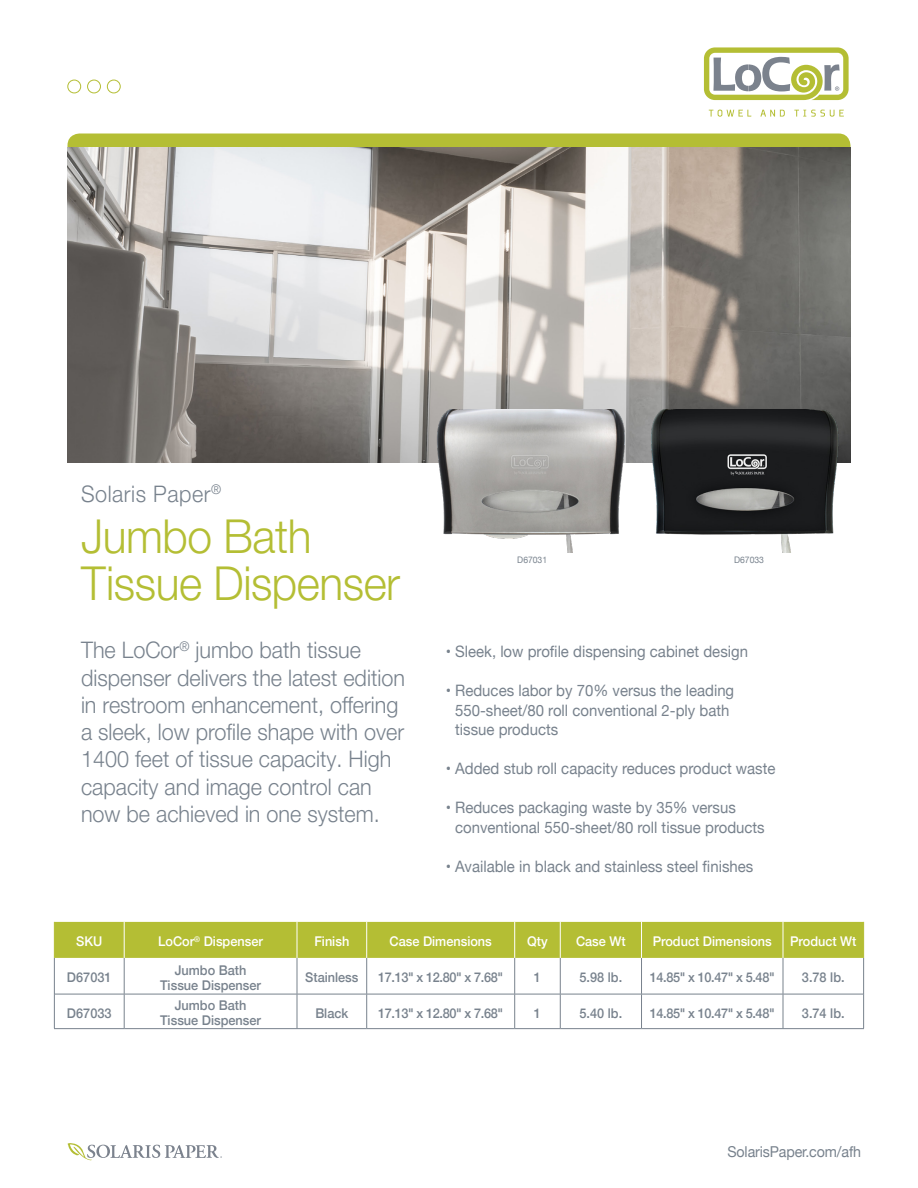
<style>
.page{position:relative;width:918px;height:1188px;background:#fff}
.page>*{position:absolute;margin:0;border:0;box-sizing:border-box;transform-origin:0 0}
.t1{font:300 46.65px/46.5px "Helvetica Neue LT Pro";letter-spacing:-.01em;color:#b4be34;scale:.95 1}
.t2{font:300 22.8px/27.3px "Helvetica Neue LT Pro";color:#78828d;scale:.95 1}
.t3{font:300 22.8px "Helvetica Neue LT Pro";letter-spacing:.025em;color:#78828d;scale:.95 1}
.t4{font:15.75px/19.5px "Helvetica Neue";color:#78828d;scale:.95 1}
.t5{font:15px "Helvetica Neue";letter-spacing:-.01em;color:#78828d;scale:.95 1}
.t6{font:500 13.35px/14.9px "Helvetica Neue";color:#78828d;text-align:center;scale:.95 1}
.t7{font:500 13.35px "Helvetica Neue";color:#fff;scale:.95 1}
.t8{font:9px "Helvetica Neue";color:#78828d;scale:.95 1}
</style>
<div class="page">
<div style="left:55px;top:922px;width:808px;height:36px;background:#b4be34"></div>
<hr style="left:54px;top:958px;width:1px;height:36px;background:#78828d">
<hr style="left:124px;top:958px;width:1px;height:36px;background:#78828d">
<hr style="left:297px;top:958px;width:1px;height:36px;background:#78828d">
<hr style="left:366px;top:958px;width:1px;height:36px;background:#78828d">
<hr style="left:514px;top:958px;width:1px;height:36px;background:#78828d">
<hr style="left:560px;top:958px;width:1px;height:36px;background:#78828d">
<hr style="left:641px;top:958px;width:1px;height:36px;background:#78828d">
<hr style="left:783px;top:958px;width:1px;height:36px;background:#78828d">
<hr style="left:863px;top:958px;width:1px;height:36px;background:#78828d">
<hr style="left:54px;top:994px;width:1px;height:34px;background:#78828d">
<hr style="left:124px;top:994px;width:1px;height:34px;background:#78828d">
<hr style="left:297px;top:994px;width:1px;height:34px;background:#78828d">
<hr style="left:366px;top:994px;width:1px;height:34px;background:#78828d">
<hr style="left:514px;top:994px;width:1px;height:34px;background:#78828d">
<hr style="left:560px;top:994px;width:1px;height:34px;background:#78828d">
<hr style="left:641px;top:994px;width:1px;height:34px;background:#78828d">
<hr style="left:783px;top:994px;width:1px;height:34px;background:#78828d">
<hr style="left:863px;top:994px;width:1px;height:34px;background:#78828d">
<hr style="left:297px;top:922px;width:1px;height:36px;background:#fff">
<hr style="left:366px;top:922px;width:1px;height:36px;background:#fff">
<hr style="left:514px;top:922px;width:1px;height:36px;background:#fff">
<hr style="left:560px;top:922px;width:1px;height:36px;background:#fff">
<hr style="left:641px;top:922px;width:1px;height:36px;background:#fff">
<hr style="left:783px;top:922px;width:1px;height:36px;background:#fff">
<hr style="left:55px;top:994px;width:69px;height:1px;background:#78828d">
<hr style="left:124px;top:994px;width:173px;height:1px;background:#78828d">
<hr style="left:297px;top:994px;width:70px;height:1px;background:#78828d">
<hr style="left:367px;top:994px;width:148px;height:1px;background:#78828d">
<hr style="left:515px;top:994px;width:45px;height:1px;background:#78828d">
<hr style="left:560px;top:994px;width:82px;height:1px;background:#78828d">
<hr style="left:642px;top:994px;width:141px;height:1px;background:#78828d">
<hr style="left:783px;top:994px;width:80px;height:1px;background:#78828d">
<hr style="left:54px;top:1028px;width:70px;height:1px;background:#78828d">
<hr style="left:124px;top:1028px;width:173px;height:1px;background:#78828d">
<hr style="left:297px;top:1028px;width:70px;height:1px;background:#78828d">
<hr style="left:367px;top:1028px;width:148px;height:1px;background:#78828d">
<hr style="left:515px;top:1028px;width:45px;height:1px;background:#78828d">
<hr style="left:560px;top:1028px;width:82px;height:1px;background:#78828d">
<hr style="left:642px;top:1028px;width:141px;height:1px;background:#78828d">
<hr style="left:783px;top:1028px;width:81px;height:1px;background:#78828d">
<hr style="left:124px;top:922px;width:1px;height:36px;background:#fff">
<hr style="left:54px;top:922px;width:1px;height:36px;background:#b4be34">
<hr style="left:863px;top:922px;width:1px;height:36px;background:#b4be34">
<div style="left:68px;top:134px;width:782px;height:26px;background:#b4be34;border-radius:12px"></div>
<img style="left:68px;top:147px;width:782px;height:315px">
<svg style="left:68px;top:1143px;width:154px;height:17px"></svg>
<svg style="left:704px;top:47px;width:145px;height:53px"></svg>
<svg style="left:709px;top:110px;width:42px;height:7px"></svg>
<svg style="left:760px;top:110px;width:25px;height:7px"></svg>
<svg style="left:794px;top:110px;width:50px;height:7px"></svg>
<div style="left:67px;top:80px;width:14px;height:13px;border:1px solid #b4be34;border-radius:50%"></div>
<div style="left:87px;top:80px;width:14px;height:13px;border:1px solid #b4be34;border-radius:50%"></div>
<div style="left:107px;top:80px;width:14px;height:13px;border:1px solid #b4be34;border-radius:50%"></div>
<img style="left:418px;top:409px;width:226px;height:144px">
<img style="left:646px;top:409px;width:195px;height:144px">
<p class="t3" style="left:81px;top:480px;width:149px">Solaris Paper<sup>®</sup></p>
<p class="t1" style="left:81px;top:513px;width:338px">Jumbo Bath<br>Tissue Dispenser</p>
<p class="t2" style="left:81px;top:636px;width:343px">The LoCor<sup>®</sup> jumbo bath tissue dispenser delivers the latest edition in restroom enhancement, offering a sleek, low profile shape with over 1400 feet of tissue capacity. High capacity and image control can now be achieved in one system.</p>
<p class="t8" style="left:517px;top:553px;width:33px">D67031</p>
<p class="t8" style="left:734px;top:553px;width:33px">D67033</p>
<p class="t4" style="left:446px;top:643px;width:320px">• Sleek, low profile dispensing cabinet design</p>
<p class="t4" style="left:455px;top:682px;width:295px;text-indent:-9px">• Reduces labor by 70% versus the leading<br>550-sheet/80 roll conventional 2-ply bath tissue products</p>
<p class="t4" style="left:446px;top:760px;width:349px">• Added stub roll capacity reduces product waste</p>
<p class="t4" style="left:455px;top:799px;width:327px;text-indent:-9px">• Reduces packaging waste by 35% versus conventional 550-sheet/80 roll tissue products</p>
<p class="t4" style="left:446px;top:857px;width:325px">• Available in black and stainless steel finishes</p>
<p class="t7" style="left:76px;top:931px;width:29px">SKU</p>
<p class="t7" style="left:158px;top:931px;width:112px">LoCor<sup>®</sup> Dispenser</p>
<p class="t7" style="left:314px;top:931px;width:38px">Finish</p>
<p class="t7" style="left:390px;top:931px;width:109px">Case Dimensions</p>
<p class="t7" style="left:527px;top:931px;width:23px">Qty</p>
<p class="t7" style="left:576px;top:931px;width:54px">Case Wt</p>
<p class="t7" style="left:653px;top:931px;width:127px">Product Dimensions</p>
<p class="t7" style="left:790px;top:931px;width:72px">Product Wt</p>
<p class="t6" style="left:67px;top:969px;width:48px">D67031</p>
<p class="t6" style="left:160px;top:962px;width:108px">Jumbo Bath<br>Tissue Dispenser</p>
<p class="t6" style="left:305px;top:969px;width:58px">Stainless</p>
<p class="t6" style="left:378px;top:969px;width:133px">17.13" x 12.80" x 7.68"</p>
<p class="t6" style="left:534px;top:969px;width:9px">1</p>
<p class="t6" style="left:580px;top:969px;width:46px">5.98 lb.</p>
<p class="t6" style="left:650px;top:969px;width:133px">14.85" x 10.47" x 5.48"</p>
<p class="t6" style="left:802px;top:969px;width:46px">3.78 lb.</p>
<p class="t6" style="left:67px;top:1005px;width:48px">D67033</p>
<p class="t6" style="left:160px;top:997px;width:108px">Jumbo Bath<br>Tissue Dispenser</p>
<p class="t6" style="left:315px;top:1005px;width:36px">Black</p>
<p class="t6" style="left:378px;top:1005px;width:133px">17.13" x 12.80" x 7.68"</p>
<p class="t6" style="left:534px;top:1005px;width:9px">1</p>
<p class="t6" style="left:580px;top:1005px;width:46px">5.40 lb.</p>
<p class="t6" style="left:650px;top:1005px;width:133px">14.85" x 10.47" x 5.48"</p>
<p class="t6" style="left:802px;top:1005px;width:46px">3.74 lb.</p>
<p class="t5" style="left:728px;top:1141px;width:142px">SolarisPaper.com/afh</p>
</div>
